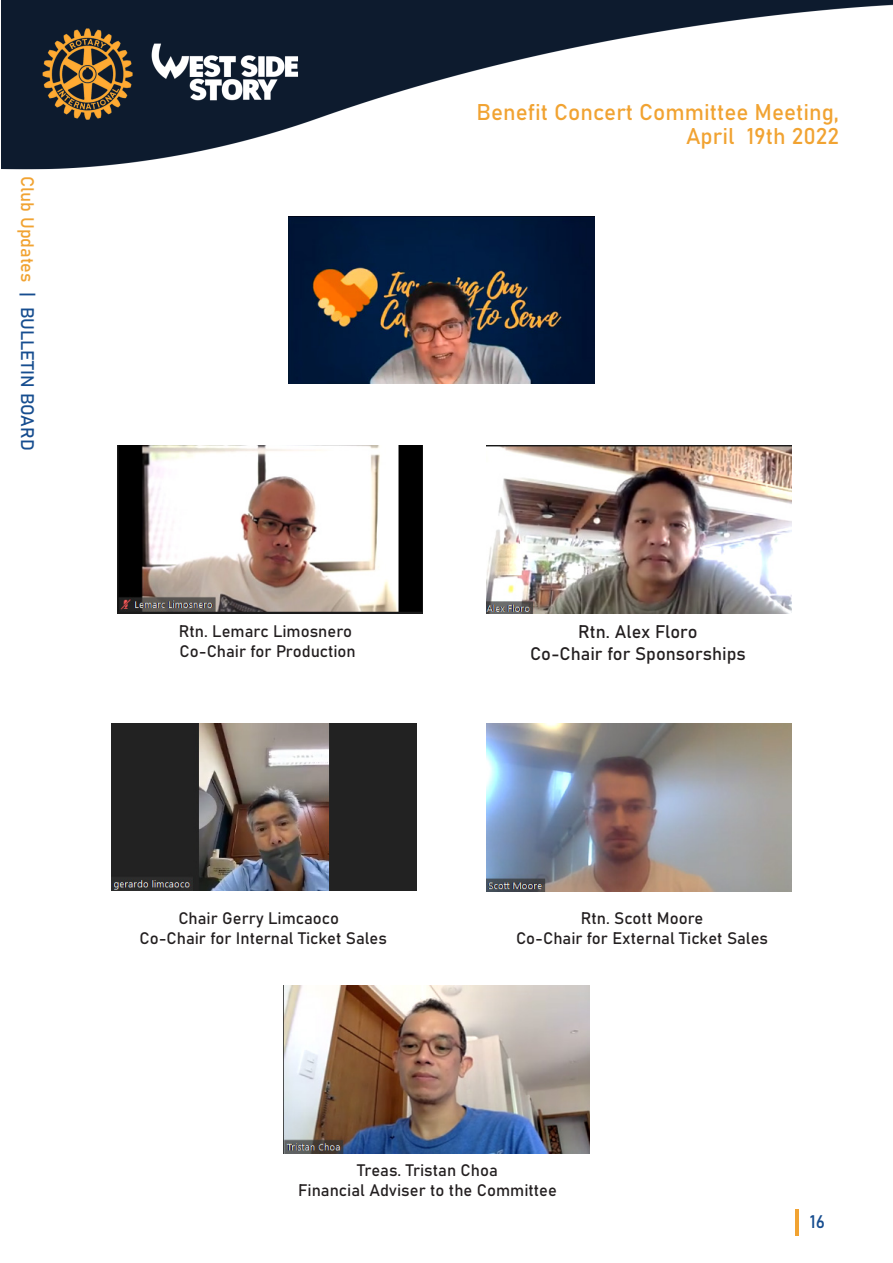
<style>
.page{position:relative;width:893px;height:1263px;background:#fff}
.page>*{position:absolute;margin:0;border:0;box-sizing:border-box;transform-origin:0 0}
.t1{font:22.5px/24px "Bahnschrift";color:#f1a332;text-align:right}
.t2{font:18px "Bahnschrift";color:#231f20}
.t3{font:18px "Bahnschrift";color:#164d8f}
.t4{font:16.5px "Bahnschrift";color:#231f20}
.s1{color:#f1a332}
</style>
<div class="page">
<hr style="left:795px;top:1209px;width:3px;height:26px;background:#f1a332">
<img style="left:2px;top:0;width:891px;height:170px">
<img style="left:289px;top:216px;width:305px;height:168px">
<img style="left:117px;top:446px;width:306px;height:167px">
<img style="left:486px;top:446px;width:305px;height:167px">
<img style="left:486px;top:723px;width:305px;height:168px">
<img style="left:111px;top:723px;width:306px;height:168px">
<img style="left:284px;top:986px;width:305px;height:167px">
<p class="t3" style="left:41px;top:176px;width:276px;rotate:90deg"><span class="s1">Club Updates</span> | BULLETIN BOARD</p>
<p class="t1" style="left:477px;top:98px;width:364px">Benefit Concert Committee Meeting,<br>April 19th 2022</p>
<p class="t4" style="left:179px;top:619px;width:175px">Rtn. Lemarc Limosnero</p>
<p class="t4" style="left:180px;top:638px;width:178px">Co-Chair for Production</p>
<p class="t4" style="left:178px;top:906px;width:162px">Chair Gerry Limcaoco</p>
<p class="t4" style="left:140px;top:926px;width:249px">Co-Chair for Internal Ticket Sales</p>
<p class="t2" style="left:578px;top:618px;width:121px">Rtn. Alex Floro</p>
<p class="t2" style="left:530px;top:640px;width:217px">Co-Chair for Sponsorships</p>
<p class="t4" style="left:581px;top:906px;width:124px">Rtn. Scott Moore</p>
<p class="t4" style="left:516px;top:926px;width:254px">Co-Chair for External Ticket Sales</p>
<p class="t4" style="left:357px;top:1157px;width:142px">Treas. Tristan Choa</p>
<p class="t4" style="left:298px;top:1177px;width:260px">Financial Adviser to the Committee</p>
<p class="t3" style="left:810px;top:1208px;width:17px">16</p>
</div>
